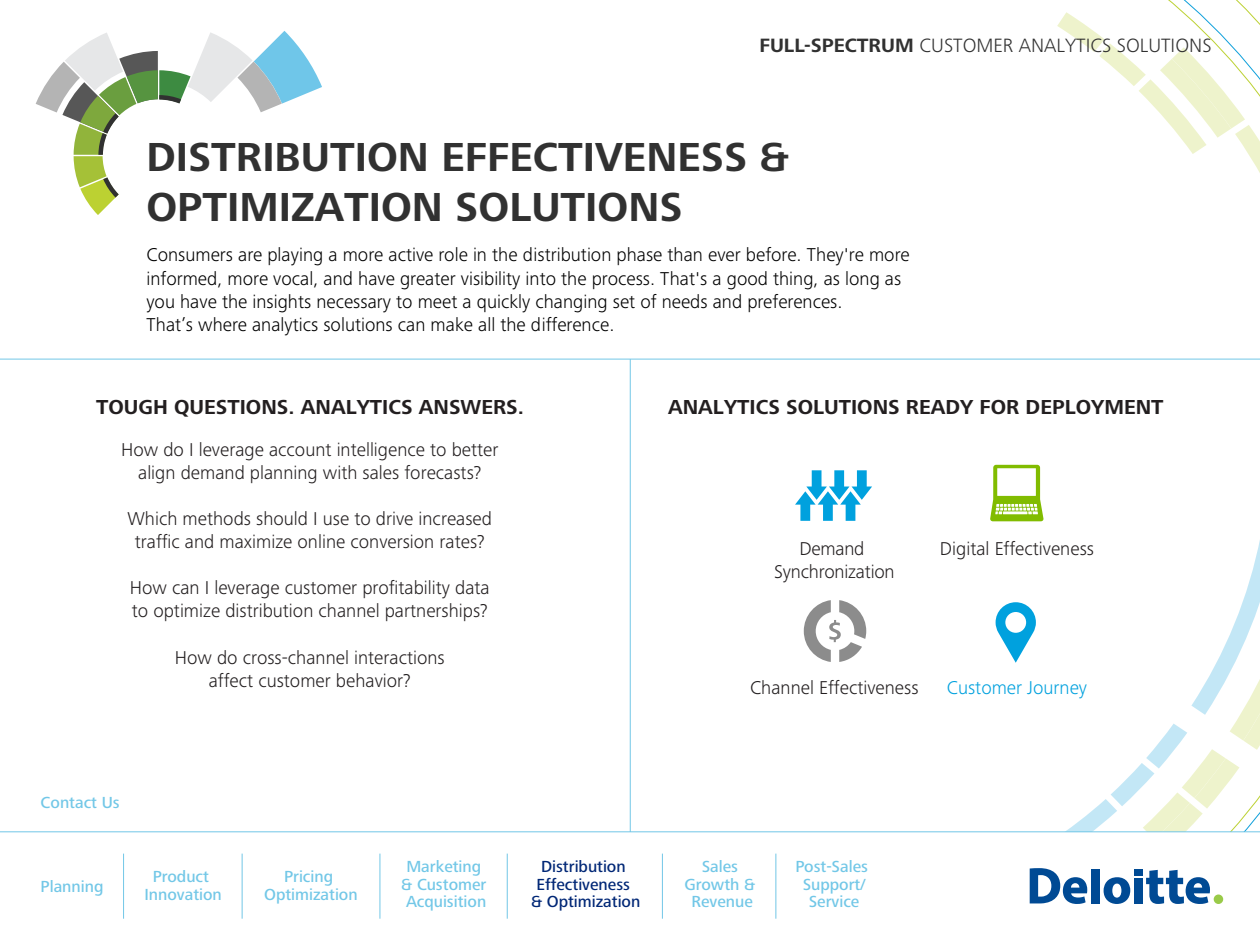
<style>
.page{position:relative;width:1260px;height:945px;background:#fff}
.page>*{position:absolute;margin:0;border:0;box-sizing:border-box;transform-origin:0 0}
.t1{font:700 42px/50.4px "Frutiger Next Pro";color:#313131}
.t2{font:700 21px "Frutiger Next Pro";color:#231f20}
.t3{font:300 19.95px "Frutiger Next Pro";color:#313131}
.t4{font:300 19.25px/23.1px "Frutiger Next Pro";color:#231f20;text-align:center}
.t5{font:300 19.25px/23.1px "Frutiger Next Pro";color:#000}
.t6{font:300 19.25px "Frutiger Next Pro";color:#00a1de}
.t7{font:500 16.62px/17.5px "Frutiger Next Pro";color:#72c7e7;text-align:center}
.t8{font:500 16.62px/17.5px "Frutiger Next Pro";color:#002776;text-align:center}
.s1{font-weight:700}
</style>
<div class="page">
<hr style="left:630px;top:359px;width:1px;height:501px;background:#72c7e7">
<svg style="left:1057px;top:12px;width:203px;height:161px"></svg>
<hr style="left:1px;top:359px;width:1259px;height:1px;background:#72c7e7">
<svg style="left:36px;top:31px;width:286px;height:184px"></svg>
<svg style="left:1px;top:831px;width:872px;height:88px"></svg>
<hr style="left:123px;top:854px;width:1px;height:65px;background:#72c7e7">
<hr style="left:242px;top:854px;width:1px;height:65px;background:#72c7e7">
<hr style="left:380px;top:854px;width:1px;height:65px;background:#72c7e7">
<hr style="left:507px;top:854px;width:1px;height:65px;background:#72c7e7">
<hr style="left:662px;top:854px;width:1px;height:65px;background:#72c7e7">
<hr style="left:775px;top:854px;width:1px;height:65px;background:#72c7e7">
<svg style="left:990px;top:465px;width:54px;height:56px"></svg>
<svg style="left:804px;top:600px;width:62px;height:62px"></svg>
<svg style="left:873px;top:540px;width:387px;height:364px"></svg>
<svg style="left:795px;top:470px;width:77px;height:51px"></svg>
<p class="t3" style="left:759px;top:34px;width:454px"><span class="s1">FULL-SPECTRUM</span> CUSTOMER ANALYTICS SOLUTIONS</p>
<h1 class="t1" style="left:146px;top:132px;width:644px">DISTRIBUTION EFFECTIVENESS &amp;<br>OPTIMIZATION SOLUTIONS</h1>
<p class="t5" style="left:146px;top:243px;width:765px">Consumers are playing a more active role in the distribution phase than ever before. They're more informed, more vocal, and have greater visibility into the process. That's a good thing, as long as you have the insights necessary to meet a quickly changing set of needs and preferences.<br>That’s where analytics solutions can make all the difference.</p>
<p class="t2" style="left:96px;top:395px;width:429px">TOUGH QUESTIONS. ANALYTICS ANSWERS.</p>
<p class="t2" style="left:668px;top:395px;width:497px">ANALYTICS SOLUTIONS READY FOR DEPLOYMENT</p>
<p class="t4" style="left:121px;top:438px;width:379px">How do I leverage account intelligence to better align demand planning with sales forecasts?</p>
<p class="t4" style="left:128px;top:507px;width:366px">Which methods should I use to drive increased traffic and maximize online conversion rates?</p>
<p class="t4" style="left:130px;top:576px;width:362px;text-align:left">How can I leverage customer profitability data to optimize distribution channel partnerships?</p>
<p class="t4" style="left:175px;top:646px;width:271px">How do cross-channel interactions affect customer behavior?</p>
<p class="t7" style="left:41px;top:794px;width:81px">Contact Us</p>
<p class="t7" style="left:41px;top:877px;width:64px">Planning</p>
<p class="t7" style="left:144px;top:868px;width:79px">Product<br>Innovation</p>
<p class="t7" style="left:264px;top:868px;width:95px">Pricing<br>Optimization</p>
<p class="t7" style="left:401px;top:858px;width:87px">Marketing &amp; Customer<br>Acquisition</p>
<p class="t8" style="left:531px;top:858px;width:111px">Distribution<br>Effectiveness<br>&amp; Optimization</p>
<p class="t4" style="left:774px;top:537px;width:122px">Demand<br>Synchronization</p>
<p class="t4" style="left:940px;top:537px;width:156px">Digital Effectiveness</p>
<p class="t4" style="left:750px;top:676px;width:170px">Channel Effectiveness</p>
<p class="t6" style="left:947px;top:677px;width:142px">Customer Journey</p>
<p class="t7" style="left:684px;top:858px;width:72px">Sales<br>Growth &amp;<br>Revenue</p>
<p class="t7" style="left:796px;top:858px;width:74px">Post-Sales<br>Support/<br>Service</p>
</div>
